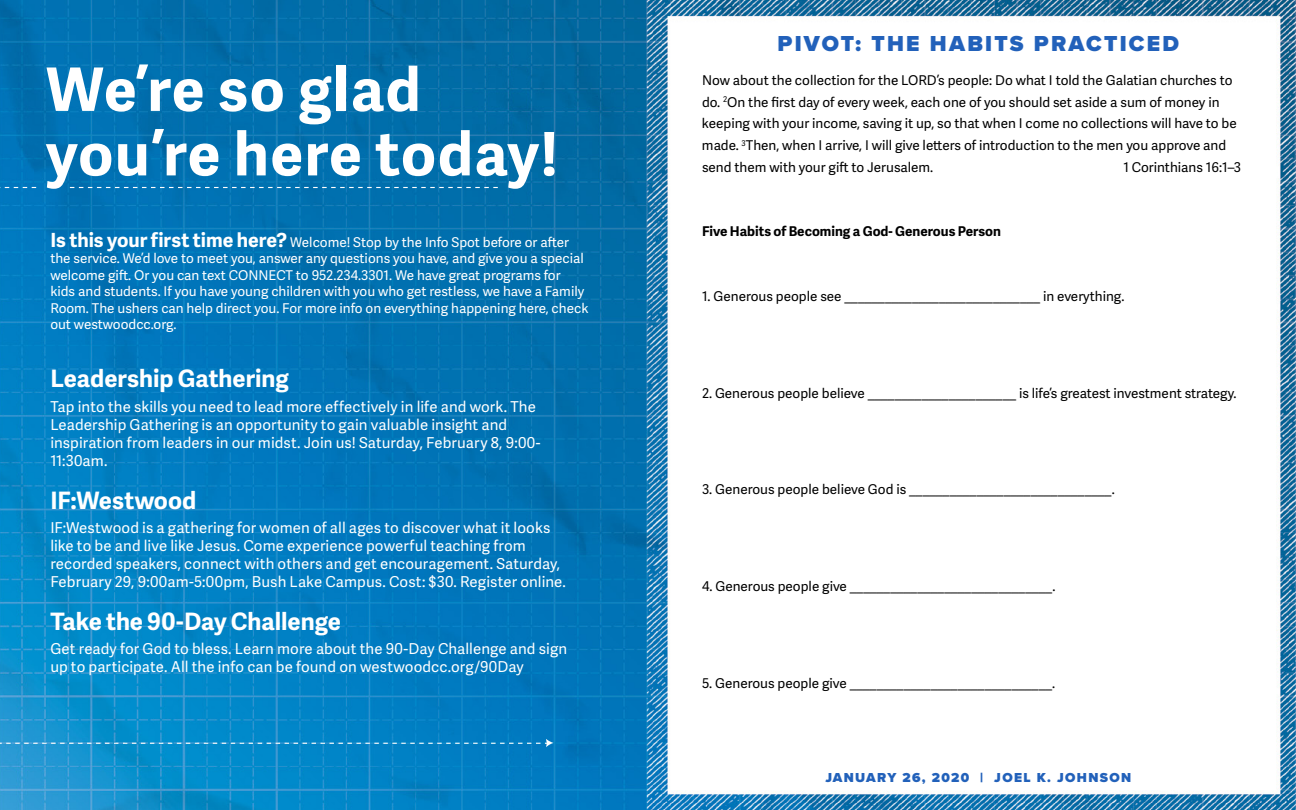
<style>
.page{position:relative;width:1296px;height:810px;background:#fff}
.page>*{position:absolute;margin:0;border:0;box-sizing:border-box;transform-origin:0 0}
.t1{font:700 60px/64.5px "Adelle Sans";letter-spacing:.02em;color:#fff}
.t2{font:700 24px "Adelle Sans";color:#fff}
.t3{font:900 22.5px "Proxima Nova";letter-spacing:.1em;color:#2261ba}
.t4{font:15px/18px "Adelle Sans";letter-spacing:.005em;color:#fff}
.t5{font:13.5px/21.8px "Adelle Sans";color:#000}
.t6{font:13.5px/16.5px "Adelle Sans";color:#fff}
.t7{font:700 13.5px "Adelle Sans";color:#000}
.t8{font:900 13.5px "Proxima Nova";letter-spacing:.1em;color:#2261ba}
.s1{font-weight:700;font-size:19.5px}
</style>
<div class="page">
<img style="left:0;top:0;width:1296px;height:810px">
<svg style="left:70px;top:187px;width:428px;height:1px"></svg>
<svg style="left:0;top:187px;width:36px;height:1px"></svg>
<svg style="left:0;top:739px;width:554px;height:8px;background:#1d91cd"></svg>
<h1 class="t1" style="left:46px;top:55px;width:513px">We’re so glad you’re here today!</h1>
<p class="t6" style="left:50px;top:233px;width:540px"><span class="s1">Is this your first time here?</span> Welcome! Stop by the Info Spot before or after the service. We’d love to meet you, answer any questions you have, and give you a special welcome gift. Or you can text CONNECT to 952.234.3301. We have great programs for kids and students. If you have young children with you who get restless, we have a Family Room. The ushers can help direct you. For more info on everything happening here, check out westwoodcc.org.</p>
<h2 class="t2" style="left:50px;top:361px;width:240px">Leadership Gathering</h2>
<p class="t4" style="left:50px;top:397px;width:492px">Tap into the skills you need to lead more effectively in life and work. The Leadership Gathering is an opportunity to gain valuable insight and inspiration from leaders in our midst. Join us! Saturday, February 8, 9:00- 11:30am.</p>
<h2 class="t2" style="left:50px;top:482px;width:147px">IF:Westwood</h2>
<p class="t4" style="left:50px;top:518px;width:517px">IF:Westwood is a gathering for women of all ages to discover what it looks like to be and live like Jesus. Come experience powerful teaching from recorded speakers, connect with others and get encouragement. Saturday, February 29, 9:00am-5:00pm, Bush Lake Campus. Cost: $30. Register online.</p>
<h2 class="t2" style="left:50px;top:603px;width:292px">Take the 90-Day Challenge</h2>
<p class="t4" style="left:50px;top:640px;width:518px">Get ready for God to bless. Learn more about the 90-Day Challenge and sign up to participate. All the info can be found on westwoodcc.org/90Day</p>
<h3 class="t3" style="left:778px;top:27px;width:403px">PIVOT: THE HABITS PRACTICED</h3>
<p class="t5" style="left:702px;top:69px;width:536px">Now about the collection for the LORD’s people: Do what I told the Galatian churches to do. <sup>2</sup>On the first day of every week, each one of you should set aside a sum of money in keeping with your income, saving it up, so that when I come no collections will have to be made. <sup>3</sup>Then, when I arrive, I will give letters of introduction to the men you approve and send them with your gift to Jerusalem.</p>
<p class="t5" style="left:1123px;top:156px;width:119px">1 Corinthians 16:1–3</p>
<p class="t7" style="left:702px;top:222px;width:300px">Five Habits of Becoming a God- Generous Person</p>
<p class="t5" style="left:702px;top:285px;width:424px">1. Generous people see _____________________________ in everything.</p>
<p class="t5" style="left:702px;top:382px;width:536px">2. Generous people believe ______________________ is life’s greatest investment strategy.</p>
<p class="t5" style="left:702px;top:478px;width:414px">3. Generous people believe God is ______________________________.</p>
<p class="t5" style="left:702px;top:575px;width:355px">4. Generous people give ______________________________.</p>
<p class="t5" style="left:702px;top:672px;width:355px">5. Generous people give ______________________________.</p>
<p class="t8" style="left:825px;top:767px;width:307px">JANUARY 26, 2020 | JOEL K. JOHNSON</p>
</div>
